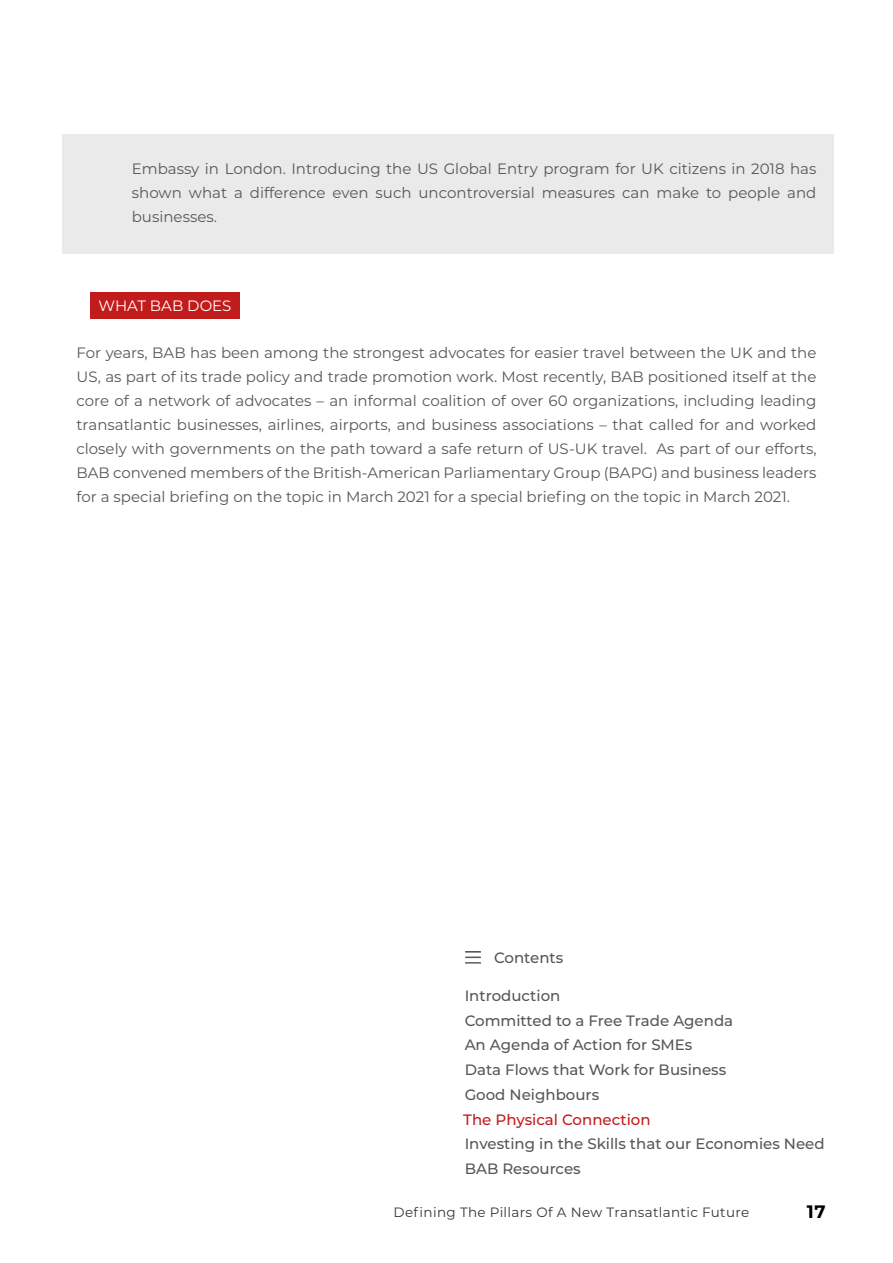
<style>
.page{position:relative;width:893px;height:1263px;background:#fff}
.page>*{position:absolute;margin:0;border:0;box-sizing:border-box;transform-origin:0 0}
.t1{font:700 18px "Montserrat";color:#000}
.t2{font:15px/24px "Montserrat";color:#575756;text-align:justify}
.t3{font:500 15px/24.8px "Montserrat";color:#575756}
.t4{font:500 15px "Montserrat";color:#c21b1c}
.t5{font:15px "Montserrat";color:#fff}
.t6{font:13.5px "Montserrat";letter-spacing:.025em;color:#373636}
</style>
<div class="page">
<div style="left:62px;top:134px;width:772px;height:119px;background:#eaeaea"></div>
<div style="left:90px;top:293px;width:150px;height:26px;background:#c21b1c"></div>
<img style="left:465px;top:952px;width:15px;height:12px">
<p class="t2" style="left:132px;top:156px;width:686px">Embassy in London. Introducing the US Global Entry program for UK citizens in 2018 has shown what a difference even such uncontroversial measures can make to people and businesses.</p>
<p class="t5" style="left:99px;top:295px;width:134px">WHAT BAB DOES</p>
<p class="t2" style="left:77px;top:340px;width:741px">For years, BAB has been among the strongest advocates for easier travel between the UK and the US, as part of its trade policy and trade promotion work. Most recently, BAB positioned itself at the core of a network of advocates – an informal coalition of over 60 organizations, including leading transatlantic businesses, airlines, airports, and business associations – that called for and worked closely with governments on the path toward a safe return of US-UK travel. As part of our efforts, BAB convened members of the British-American Parliamentary Group (BAPG) and business leaders for a special briefing on the topic in March 2021 for a special briefing on the topic in March 2021.</p>
<p class="t3" style="left:494px;top:944px;width:71px">Contents</p>
<p class="t3" style="left:465px;top:982px;width:97px">Introduction</p>
<p class="t3" style="left:465px;top:1007px;width:270px">Committed to a Free Trade Agenda</p>
<p class="t3" style="left:465px;top:1032px;width:263px">An Agenda of Action for SMEs<br>Data Flows that Work for Business<br>Good Neighbours</p>
<p class="t4" style="left:463px;top:1109px;width:189px">The Physical Connection</p>
<p class="t3" style="left:465px;top:1131px;width:362px">Investing in the Skills that our Economies Need</p>
<p class="t3" style="left:465px;top:1156px;width:118px">BAB Resources</p>
<p class="t6" style="left:394px;top:1203px;width:357px">Defining The Pillars Of A New Transatlantic Future</p>
<p class="t1" style="left:807px;top:1199px;width:20px">17</p>
</div>
